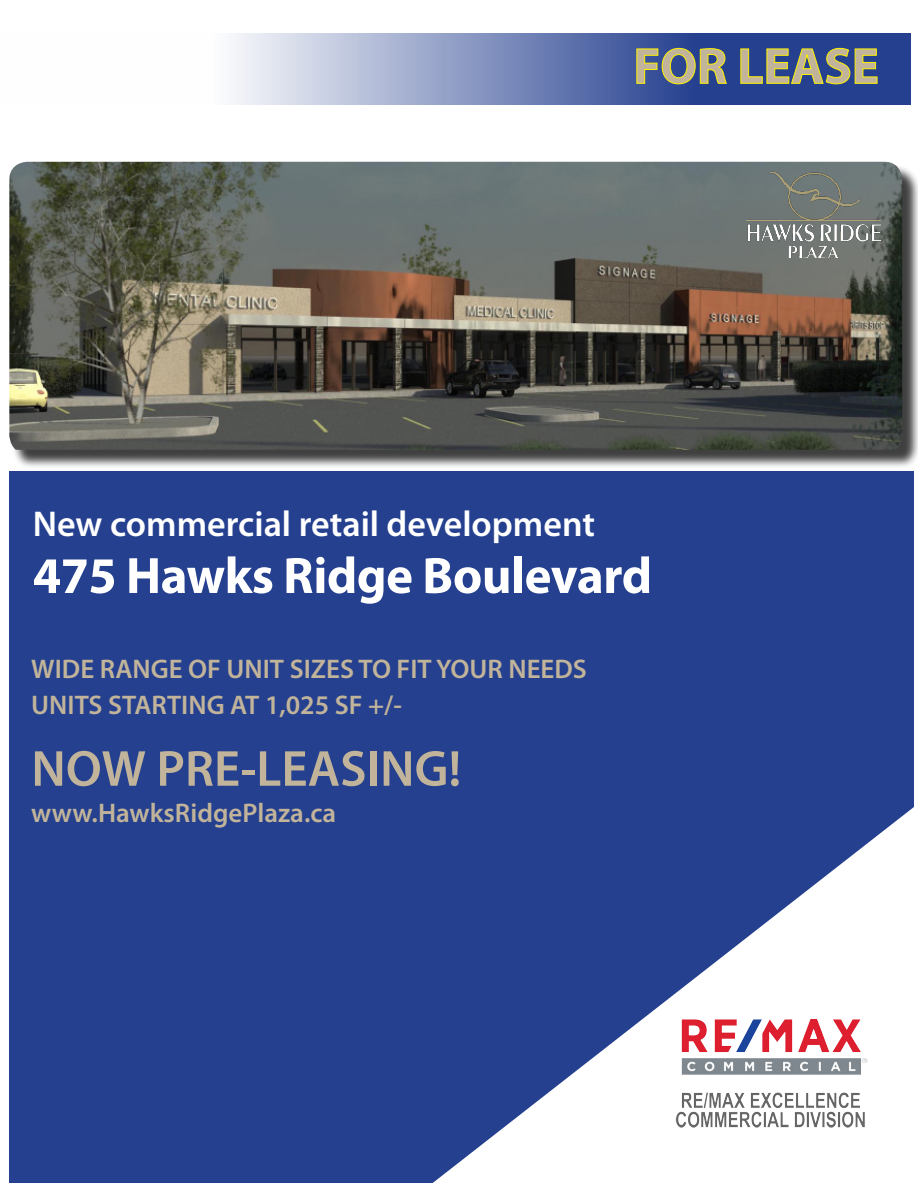
<style>
.page{position:relative;width:918px;height:1188px;background:#fff}
.page>*{position:absolute;margin:0;border:0;box-sizing:border-box;transform-origin:0 0}
.t1{font:700 51.45px "Myriad Pro";letter-spacing:-.01em;color:#fff}
.t2{font:600 51px "Myriad Pro";color:#c1b49a}
.t3{font:700 51px "Myriad Pro";color:#c1b49a}
.t4{font:600 36px "Myriad Pro";color:#fff}
.t5{font:600 27px/36px "Myriad Pro";color:#c1b49a}
</style>
<div class="page">
<div style="left:12px;top:164px;width:906px;height:305px;background:#000;opacity:.75"></div>
<img style="left:9px;top:162px;width:893px;height:288px">
<div style="left:10px;top:471px;width:904px;height:712px;background:#25408f"></div>
<svg style="left:433px;top:807px;width:481px;height:376px"></svg>
<svg style="left:232px;top:33px;width:679px;height:72px;background:#798aba"></svg>
<svg style="left:636px;top:48px;width:91px;height:37px;background:#4b607d"></svg>
<svg style="left:740px;top:48px;width:138px;height:37px;background:#455a79"></svg>
<img style="left:747px;top:161px;width:133px;height:96px">
<img style="left:675px;top:1020px;width:194px;height:115px">
<h2 class="t3" style="left:633px;top:33px;width:247px">FOR LEASE</h2>
<h3 class="t4" style="left:33px;top:501px;width:564px">New commercial retail development</h3>
<h1 class="t1" style="left:33px;top:542px;width:621px">475 Hawks Ridge Boulevard</h1>
<p class="t5" style="left:31px;top:650px;width:557px">WIDE RANGE OF UNIT SIZES TO FIT YOUR NEEDS<br>UNITS STARTING AT 1,025 SF +/-</p>
<h2 class="t2" style="left:31px;top:736px;width:431px">NOW PRE-LEASING!</h2>
<p class="t5" style="left:31px;top:794px;width:306px">www.HawksRidgePlaza.ca</p>
</div>
